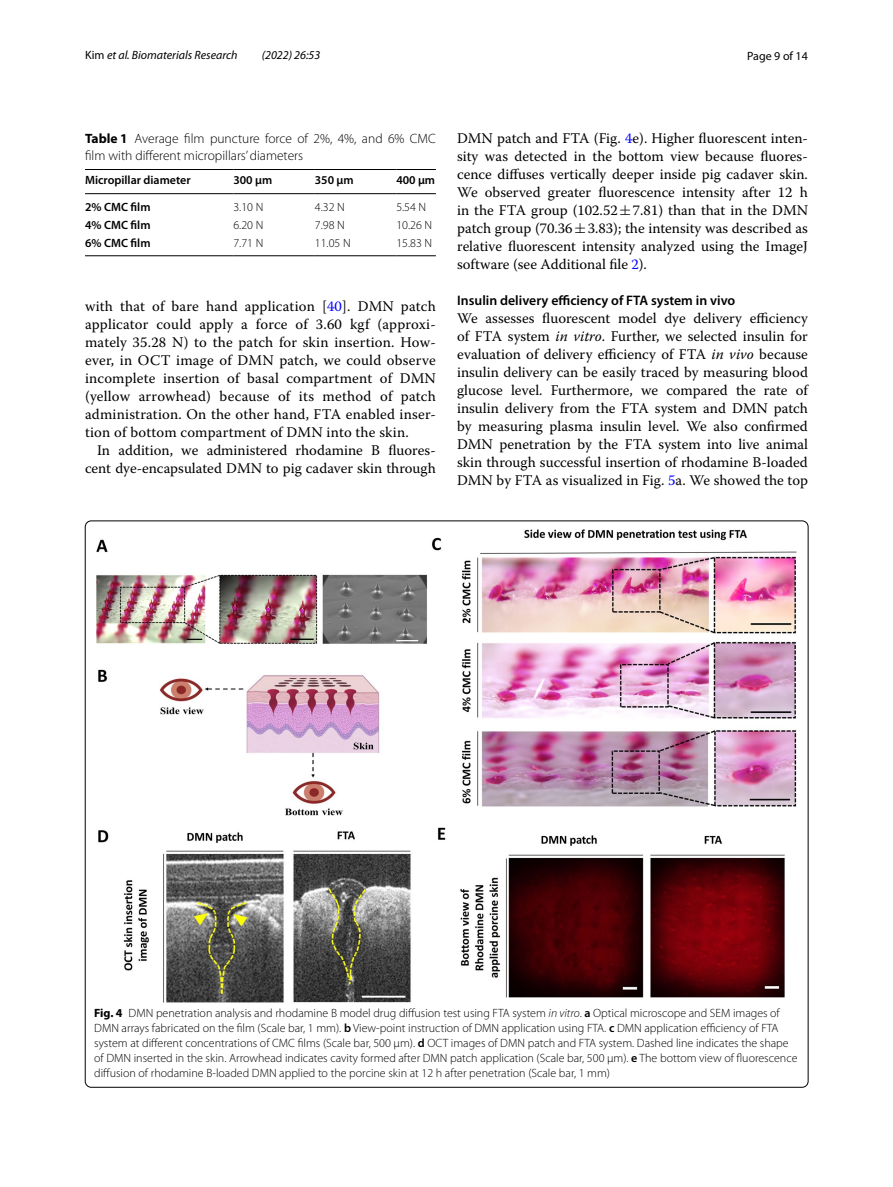
<style>
.page{position:relative;width:893px;height:1187px;background:#fff}
.page>*{position:absolute;margin:0;border:0;box-sizing:border-box;transform-origin:0 0}
.t1{font:14.7px/18px "Warnock Pro";color:#000;text-align:justify}
.t2{font:600 13.8px "Myriad Pro";color:#000}
.t3{font:300 13.5px/16.5px "Myriad Pro";color:#000}
.t4{font:300 12px/15px "Myriad Pro";color:#000}
.t5{font:600 12px "Myriad Pro";color:#000}
.t6{font:italic 12px "Myriad Pro";color:#000}
.t7{font:12px "Myriad Pro";color:#000}
.s1{font-style:normal}
.s2{font-weight:700}
.s3{color:#00f}
.s4{font-family:"MTSY"}
.s5{font-style:italic}
.s6{font-weight:600}
</style>
<div class="page">
<hr style="left:85px;top:169px;width:148px;height:1px;background:#000">
<hr style="left:85px;top:193px;width:148px;height:1px;background:#000">
<hr style="left:233px;top:169px;width:82px;height:1px;background:#000">
<hr style="left:233px;top:193px;width:82px;height:1px;background:#000">
<hr style="left:315px;top:169px;width:81px;height:1px;background:#000">
<hr style="left:315px;top:193px;width:81px;height:1px;background:#000">
<hr style="left:396px;top:169px;width:40px;height:1px;background:#000">
<hr style="left:396px;top:193px;width:40px;height:1px;background:#000">
<hr style="left:85px;top:255px;width:148px;height:1px;background:#000">
<hr style="left:233px;top:255px;width:82px;height:1px;background:#000">
<hr style="left:315px;top:255px;width:81px;height:1px;background:#000">
<hr style="left:396px;top:255px;width:40px;height:1px;background:#000">
<img style="left:96px;top:530px;width:701px;height:472px">
<p class="t6" style="left:85px;top:48px;width:154px"><span class="s1">Kim</span> et al. Biomaterials Research</p>
<p class="t6" style="left:262px;top:48px;width:60px">(2022) 26:53</p>
<p class="t7" style="left:747px;top:48px;width:62px">Page 9 of 14</p>
<p class="t3" style="left:85px;top:130px;width:352px"><span class="s2">Table 1</span> Average film puncture force of 2%, 4%, and 6% CMC film with different micropillars’ diameters</p>
<p class="t5" style="left:85px;top:172px;width:107px">Micropillar diameter</p>
<p class="t5" style="left:233px;top:172px;width:40px">300 µm</p>
<p class="t5" style="left:315px;top:172px;width:40px">350 µm</p>
<p class="t5" style="left:396px;top:172px;width:40px">400 µm</p>
<p class="t5" style="left:85px;top:199px;width:67px">2% CMC film</p>
<p class="t4" style="left:233px;top:199px;width:31px">3.10 N</p>
<p class="t4" style="left:315px;top:199px;width:31px">4.32 N</p>
<p class="t4" style="left:396px;top:199px;width:31px">5.54 N</p>
<p class="t5" style="left:85px;top:217px;width:67px">4% CMC film</p>
<p class="t4" style="left:233px;top:218px;width:31px">6.20 N</p>
<p class="t4" style="left:315px;top:218px;width:31px">7.98 N</p>
<p class="t4" style="left:396px;top:218px;width:37px">10.26 N</p>
<p class="t5" style="left:85px;top:235px;width:67px">6% CMC film</p>
<p class="t4" style="left:233px;top:236px;width:31px">7.71 N</p>
<p class="t4" style="left:315px;top:236px;width:37px">11.05 N</p>
<p class="t4" style="left:396px;top:236px;width:37px">15.83 N</p>
<p class="t1" style="left:85px;top:297px;width:352px">with that of bare hand application [<span class="s3">40</span>]. DMN patch applicator could apply a force of 3.60 kgf (approxi&shy;mately 35.28 N) to the patch for skin insertion. How&shy;ever, in OCT image of DMN patch, we could observe incomplete insertion of basal compartment of DMN (yellow arrowhead) because of its method of patch administration. On the other hand, FTA enabled inser&shy;tion of bottom compartment of DMN into the skin.</p>
<p class="t1" style="left:85px;top:441px;width:352px;text-align:right">In addition, we administered rhodamine B fluores&shy;cent dye-encapsulated DMN to pig cadaver skin through</p>
<p class="t1" style="left:457px;top:128px;width:352px">DMN patch and FTA (Fig. <span class="s3">4</span>e). Higher fluorescent inten&shy;sity was detected in the bottom view because fluores&shy;cence diffuses vertically deeper inside pig cadaver skin.<br>We observed greater fluorescence intensity after 12 h in the FTA group (102.52<span class="s4">±</span>7.81) than that in the DMN patch group (70.36<span class="s4">±</span>3.83); the intensity was described as relative fluorescent intensity analyzed using the ImageJ software (see Additional file <span class="s3">2</span>).</p>
<p class="t2" style="left:457px;top:291px;width:280px">Insulin delivery efficiency of FTA system in vivo</p>
<p class="t1" style="left:457px;top:308px;width:352px">We assesses fluorescent model dye delivery efficiency of FTA system <span class="s5">in vitro</span>. Further, we selected insulin for evaluation of delivery efficiency of FTA <span class="s5">in vivo</span> because insulin delivery can be easily traced by measuring blood glucose level. Furthermore, we compared the rate of insulin delivery from the FTA system and DMN patch by measuring plasma insulin level. We also confirmed DMN penetration by the FTA system into live animal skin through successful insertion of rhodamine B-loaded DMN by FTA as visualized in Fig. <span class="s3">5</span>a. We showed the top</p>
<p class="t4" style="left:94px;top:1005px;width:705px"><span class="s2">Fig. 4</span> DMN penetration analysis and rhodamine B model drug diffusion test using FTA system <span class="s5">in vitro</span>. <span class="s6">a</span> Optical microscope and SEM images of DMN arrays fabricated on the film (Scale bar, 1 mm). <span class="s6">b</span> View-point instruction of DMN application using FTA. <span class="s6">c</span> DMN application efficiency of FTA system at different concentrations of CMC films (Scale bar, 500 µm). <span class="s6">d</span> OCT images of DMN patch and FTA system. Dashed line indicates the shape of DMN inserted in the skin. Arrowhead indicates cavity formed after DMN patch application (Scale bar, 500 µm). <span class="s6">e</span> The bottom view of fluorescence diffusion of rhodamine B-loaded DMN applied to the porcine skin at 12 h after penetration (Scale bar, 1 mm)</p>
</div>
